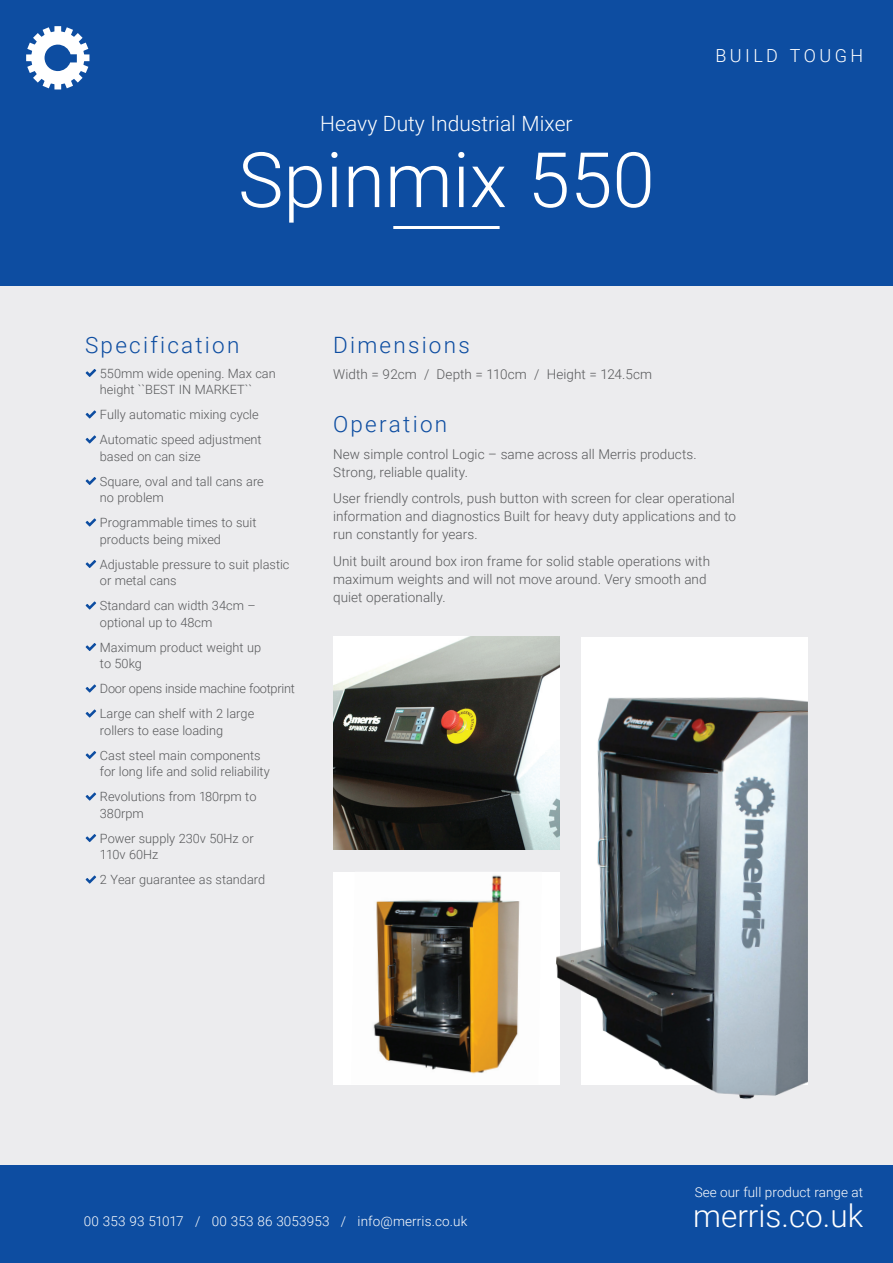
<style>
.page{position:relative;width:893px;height:1263px;background:#ececee}
.page>*{position:absolute;margin:0;border:0;box-sizing:border-box;transform-origin:0 0}
.t1{font:300 76.5px "Roboto";color:#fff}
.t2{font:300 31.5px "Roboto";color:#fff}
.t3{font:300 22.5px "Roboto";letter-spacing:.1em;color:#0d4da1}
.t4{font:300 21px "Roboto";color:#fff}
.t5{font:300 18px "Roboto";letter-spacing:.19em;color:#fff}
.t6{font:300 13.5px/18px "Roboto";letter-spacing:.005em;color:#57585a}
.t7{font:300 13.5px "Roboto";letter-spacing:.01em;color:#fff}
.t8{font:300 12.75px/25px "Roboto";color:#57585a}
.t9{font:300 12.75px/25px "Roboto";letter-spacing:-.02em;color:#57585a}
</style>
<div class="page">
<div style="left:0;top:0;width:893px;height:286px;background:#0d4da1"></div>
<svg style="left:86px;top:369px;width:10px;height:8px"></svg>
<svg style="left:86px;top:410px;width:10px;height:8px"></svg>
<svg style="left:86px;top:435px;width:10px;height:8px"></svg>
<svg style="left:86px;top:477px;width:10px;height:8px"></svg>
<svg style="left:86px;top:518px;width:10px;height:8px"></svg>
<svg style="left:86px;top:560px;width:10px;height:8px"></svg>
<svg style="left:86px;top:601px;width:10px;height:8px"></svg>
<svg style="left:86px;top:643px;width:10px;height:8px"></svg>
<svg style="left:86px;top:684px;width:10px;height:8px"></svg>
<svg style="left:86px;top:709px;width:10px;height:8px"></svg>
<svg style="left:86px;top:751px;width:10px;height:8px"></svg>
<svg style="left:86px;top:792px;width:10px;height:8px"></svg>
<svg style="left:86px;top:834px;width:10px;height:8px"></svg>
<svg style="left:86px;top:875px;width:10px;height:8px"></svg>
<img style="left:333px;top:637px;width:197px;height:212px">
<div style="left:333px;top:872px;width:227px;height:212px;background:#fff"></div>
<img style="left:373px;top:875px;width:147px;height:199px">
<svg style="left:26px;top:26px;width:63px;height:63px"></svg>
<div style="left:0;top:1165px;width:893px;height:98px;background:#0d4da1"></div>
<hr style="left:393px;top:226px;width:107px;height:3px;background:#fff">
<img style="left:530px;top:637px;width:278px;height:462px">
<h3 class="t4" style="left:320px;top:108px;width:254px">Heavy Duty Industrial Mixer</h3>
<h1 class="t1" style="left:238px;top:126px;width:418px">Spinmix 550</h1>
<h3 class="t5" style="left:715px;top:43px;width:149px">BUILD TOUGH</h3>
<h3 class="t3" style="left:85px;top:329px;width:156px">Specification</h3>
<p class="t8" style="left:100px;top:365px;width:177px;line-height:16.5px">550mm wide opening. Max can height ``BEST IN MARKET``</p>
<p class="t8" style="left:100px;top:402px;width:163px">Fully automatic mixing cycle<br>Automatic speed adjustment</p>
<p class="t8" style="left:100px;top:443px;width:165px">based on can size<br>Square, oval and tall cans are</p>
<p class="t8" style="left:100px;top:485px;width:158px">no problem<br>Programmable times to suit</p>
<p class="t8" style="left:100px;top:526px;width:191px">products being mixed<br>Adjustable pressure to suit plastic</p>
<p class="t8" style="left:100px;top:568px;width:157px">or metal cans<br>Standard can width 34cm –</p>
<p class="t8" style="left:100px;top:609px;width:163px">optional up to 48cm<br>Maximum product weight up</p>
<p class="t9" style="left:100px;top:651px;width:196px">to 50kg<br>Door opens inside machine footprint<br>Large can shelf with 2 large</p>
<p class="t8" style="left:100px;top:717px;width:162px">rollers to ease loading<br>Cast steel main components</p>
<p class="t8" style="left:100px;top:759px;width:171px">for long life and solid reliability<br>Revolutions from 180rpm to</p>
<p class="t8" style="left:100px;top:800px;width:155px">380rpm<br>Power supply 230v 50Hz or</p>
<p class="t8" style="left:100px;top:842px;width:167px">110v 60Hz<br>2 Year guarantee as standard</p>
<h3 class="t3" style="left:333px;top:329px;width:138px">Dimensions</h3>
<p class="t6" style="left:333px;top:365px;width:321px">Width = 92cm / Depth = 110cm / Height = 124.5cm</p>
<h3 class="t3" style="left:333px;top:409px;width:116px">Operation</h3>
<p class="t6" style="left:333px;top:444px;width:365px">New simple control Logic – same across all Merris products.<br>Strong, reliable quality.</p>
<p class="t6" style="left:333px;top:489px;width:404px;text-align:justify">User friendly controls, push button with screen for clear operational information and diagnostics Built for heavy duty applications and to run constantly for years.</p>
<p class="t6" style="left:333px;top:551px;width:378px">Unit built around box iron frame for solid stable operations with maximum weights and will not move around. Very smooth and quiet operationally.</p>
<p class="t7" style="left:695px;top:1183px;width:170px">See our full product range at</p>
<p class="t7" style="left:84px;top:1212px;width:385px">00 353 93 51017 / 00 353 86 3053953 / info@merris.co.uk</p>
<h2 class="t2" style="left:693px;top:1193px;width:172px">merris.co.uk</h2>
</div>
